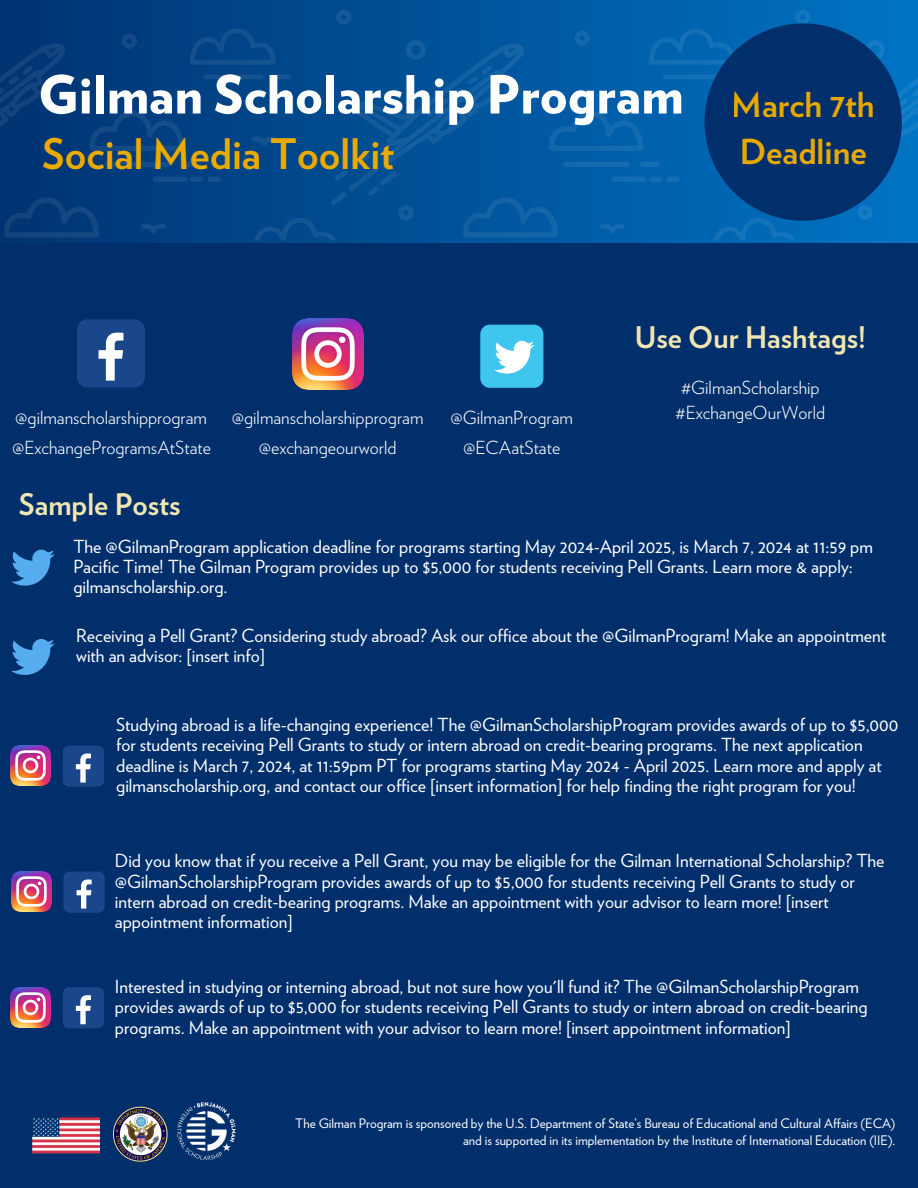
<style>
.page{position:relative;width:918px;height:1188px;background:#002f6c}
.page>*{position:absolute;margin:0;border:0;box-sizing:border-box;transform-origin:0 0}
.t1{font:900 52.5px "Verlag";color:#fff}
.t2{font:700 42px "Verlag";color:#eaaa00}
.t3{font:700 34.35px/47.2px "Verlag";color:#eaaa00}
.t4{font:700 29.7px "Verlag";color:#f1e6b2}
.t5{font:18px/20.2px "Verlag";color:#fff}
.t6{font:300 18px "Verlag";color:#fff}
.t7{font:13.2px "Verlag";color:#fff}
</style>
<div class="page">
<img style="left:33px;top:1107px;width:135px;height:54px">
<img style="left:178px;top:1103px;width:57px;height:57px">
<svg style="left:11px;top:639px;width:44px;height:36px"></svg>
<div style="left:77px;top:319px;width:68px;height:68px;background:#1a4789;border-radius:10px"></div>
<svg style="left:99px;top:333px;width:24px;height:48px"></svg>
<div style="left:480px;top:325px;width:63px;height:63px;background:#3fc6ee;border-radius:10px"></div>
<svg style="left:494px;top:341px;width:40px;height:33px"></svg>
<img style="left:292px;top:318px;width:71px;height:71px">
<img style="left:11px;top:746px;width:40px;height:40px">
<div style="left:63px;top:746px;width:41px;height:41px;background:#1a4789;border-radius:6px"></div>
<svg style="left:76px;top:754px;width:15px;height:29px"></svg>
<img style="left:11px;top:872px;width:40px;height:40px">
<div style="left:63px;top:872px;width:42px;height:41px;background:#1a4789;border-radius:6px"></div>
<svg style="left:77px;top:880px;width:15px;height:29px"></svg>
<svg style="left:11px;top:550px;width:44px;height:36px"></svg>
<div style="left:0;top:0;width:918px;height:243px;background:linear-gradient(to right,#003371,#0074c3)"></div>
<svg style="left:0;top:41px;width:65px;height:86px"></svg>
<svg style="left:3px;top:197px;width:96px;height:40px"></svg>
<div style="left:153px;top:177px;width:35px;height:5px;background:#144e8a;border-radius:3px"></div>
<div style="left:105px;top:162px;width:65px;height:5px;background:#144b87;border-radius:3px"></div>
<svg style="left:89px;top:111px;width:95px;height:40px"></svg>
<div style="left:181px;top:162px;width:20px;height:5px;background:#144e8b;border-radius:3px"></div>
<div style="left:612px;top:177px;width:35px;height:5px;background:#146cb1;border-radius:3px"></div>
<div style="left:640px;top:162px;width:20px;height:5px;background:#146db1;border-radius:3px"></div>
<svg style="left:122px;top:34px;width:15px;height:15px"></svg>
<svg style="left:190px;top:10px;width:453px;height:231px;background:#025197"></svg>
<svg style="left:141px;top:223px;width:25px;height:10px"></svg>
<svg style="left:649px;top:10px;width:269px;height:231px"></svg>
<img style="left:11px;top:988px;width:40px;height:40px">
<div style="left:63px;top:987px;width:41px;height:41px;background:#1a4789;border-radius:6px"></div>
<svg style="left:76px;top:995px;width:15px;height:29px"></svg>
<p class="t1" style="left:38px;top:63px;width:647px">Gilman Scholarship Program</p>
<p class="t2" style="left:42px;top:129px;width:354px">Social Media Toolkit</p>
<h3 class="t3" style="left:732px;top:81px;width:144px">March 7th<br>Deadline</h3>
<p class="t6" style="left:15px;top:407px;width:193px">@gilmanscholarshipprogram</p>
<p class="t6" style="left:232px;top:407px;width:193px">@gilmanscholarshipprogram</p>
<p class="t6" style="left:450px;top:407px;width:124px">@GilmanProgram</p>
<p class="t6" style="left:12px;top:437px;width:201px">@ExchangeProgramsAtState</p>
<p class="t6" style="left:259px;top:437px;width:139px">@exchangeourworld</p>
<p class="t6" style="left:463px;top:437px;width:99px">@ECAatState</p>
<p class="t4" style="left:19px;top:486px;width:163px">Sample Posts</p>
<p class="t4" style="left:635px;top:320px;width:233px">Use Our Hashtags!</p>
<p class="t6" style="left:681px;top:377px;width:140px">#GilmanScholarship</p>
<p class="t6" style="left:676px;top:401px;width:151px">#ExchangeOurWorld</p>
<p class="t5" style="left:73px;top:536px;width:801px">The @GilmanProgram application deadline for programs starting May 2024-April 2025, is March 7, 2024 at 11:59 pm<br>Pacific Time! The Gilman Program provides up to $5,000 for students receiving Pell Grants. Learn more &amp; apply: gilmanscholarship.org.</p>
<p class="t5" style="left:76px;top:625px;width:811px">Receiving a Pell Grant? Considering study abroad? Ask our office about the @GilmanProgram! Make an appointment with an advisor: [insert info]</p>
<p class="t5" style="left:116px;top:715px;width:784px">Studying abroad is a life-changing experience! The @GilmanScholarshipProgram provides awards of up to $5,000 for students receiving Pell Grants to study or intern abroad on credit-bearing programs. The next application deadline is March 7, 2024, at 11:59pm PT for programs starting May 2024 - April 2025. Learn more and apply at gilmanscholarship.org, and contact our office [insert information] for help finding the right program for you!</p>
<p class="t5" style="left:115px;top:851px;width:771px">Did you know that if you receive a Pell Grant, you may be eligible for the Gilman International Scholarship? The @GilmanScholarshipProgram provides awards of up to $5,000 for students receiving Pell Grants to study or intern abroad on credit-bearing programs. Make an appointment with your advisor to learn more! [insert appointment information]</p>
<p class="t5" style="left:115px;top:976px;width:754px">Interested in studying or interning abroad, but not sure how you'll fund it? The @GilmanScholarshipProgram provides awards of up to $5,000 for students receiving Pell Grants to study or intern abroad on credit-bearing programs. Make an appointment with your advisor to learn more! [insert appointment information]</p>
<p class="t7" style="left:295px;top:1115px;width:602px">The Gilman Program is sponsored by the U.S. Department of State’s Bureau of Educational and Cultural Affairs (ECA)</p>
<p class="t7" style="left:463px;top:1133px;width:434px">and is supported in its implementation by the Institute of International Education (IIE).</p>
</div>
